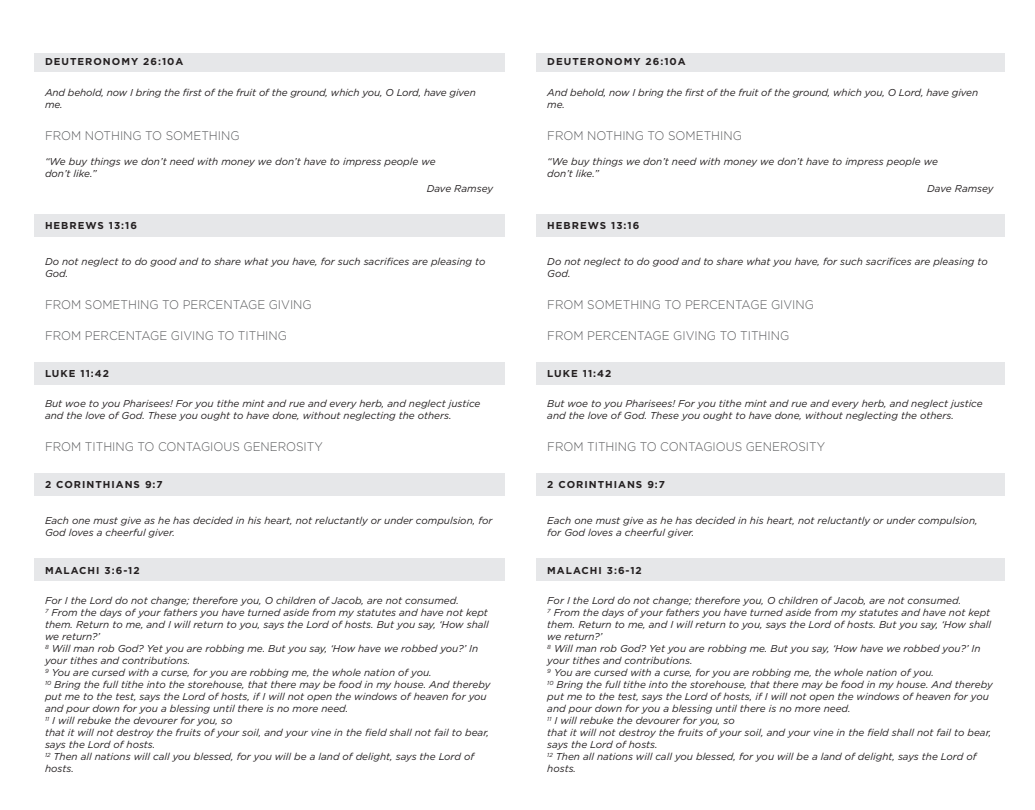
<style>
.page{position:relative;width:1035px;height:810px;background:#fff}
.page>*{position:absolute;margin:0;border:0;box-sizing:border-box;transform-origin:0 0}
.Quote_Indented{font:300 12.5px "Gotham";color:#57585a;scale:.94 1}
.Quote_Indented-2{font:italic 10px/12px "Gotham";color:#231f20}
.Bible_Verse{font:700 10px "Gotham";letter-spacing:.1em;color:#231f20}
.Quote_Citation{font:italic 10px "Gotham";color:#231f20}
</style>
<div class="page">
<div style="left:34px;top:53px;width:470px;height:19px;background:#e6e7e9"></div>
<div style="left:34px;top:214px;width:470px;height:22px;background:#e6e7e9"></div>
<div style="left:34px;top:362px;width:470px;height:23px;background:#e6e7e9"></div>
<div style="left:34px;top:473px;width:470px;height:22px;background:#e6e7e9"></div>
<div style="left:34px;top:558px;width:470px;height:23px;background:#e6e7e9"></div>
<div style="left:536px;top:53px;width:469px;height:19px;background:#e6e7e9"></div>
<div style="left:536px;top:214px;width:469px;height:22px;background:#e6e7e9"></div>
<div style="left:536px;top:362px;width:469px;height:23px;background:#e6e7e9"></div>
<div style="left:536px;top:473px;width:469px;height:22px;background:#e6e7e9"></div>
<div style="left:536px;top:558px;width:469px;height:23px;background:#e6e7e9"></div>
<p class="Bible_Verse" style="left:45px;top:55px;width:140px">DEUTERONOMY 26:10A</p>
<p class="Quote_Indented-2" style="left:45px;top:87px;width:432px">And behold, now I bring the first of the fruit of the ground, which you, O Lord, have given me.</p>
<p class="Quote_Indented" style="left:45px;top:127px;width:209px">FROM NOTHING TO SOMETHING</p>
<p class="Quote_Indented-2" style="left:45px;top:155px;width:392px">“We buy things we don’t need with money we don’t have to impress people we</p>
<p class="Quote_Indented-2" style="left:45px;top:167px;width:53px">don’t like.”</p>
<p class="Quote_Citation" style="left:427px;top:182px;width:68px">Dave Ramsey</p>
<p class="Bible_Verse" style="left:45px;top:219px;width:94px">HEBREWS 13:16</p>
<p class="Quote_Indented-2" style="left:45px;top:256px;width:442px">Do not neglect to do good and to share what you have, for such sacrifices are pleasing to<br>God.</p>
<p class="Quote_Indented" style="left:45px;top:296px;width:285px">FROM SOMETHING TO PERCENTAGE GIVING</p>
<p class="Quote_Indented" style="left:45px;top:328px;width:259px">FROM PERCENTAGE GIVING TO TITHING</p>
<p class="Bible_Verse" style="left:45px;top:367px;width:66px">LUKE 11:42</p>
<p class="Quote_Indented-2" style="left:45px;top:398px;width:437px">But woe to you Pharisees! For you tithe mint and rue and every herb, and neglect justice and the love of God. These you ought to have done, without neglecting the others.</p>
<p class="Quote_Indented" style="left:45px;top:438px;width:297px">FROM TITHING TO CONTAGIOUS GENEROSITY</p>
<p class="Bible_Verse" style="left:45px;top:478px;width:119px">2 CORINTHIANS 9:7</p>
<p class="Quote_Indented-2" style="left:45px;top:515px;width:449px">Each one must give as he has decided in his heart, not reluctantly or under compulsion, for<br>God loves a cheerful giver.</p>
<p class="Bible_Verse" style="left:45px;top:564px;width:96px">MALACHI 3:6-12</p>
<p class="Quote_Indented-2" style="left:45px;top:594px;width:415px">For I the Lord do not change; therefore you, O children of Jacob, are not consumed.</p>
<p class="Quote_Indented-2" style="left:45px;top:606px;width:445px;text-align:justify"><sup>7</sup> From the days of your fathers you have turned aside from my statutes and have not kept them. Return to me, and I will return to you, says the Lord of hosts. But you say, ‘How shall we return?’</p>
<p class="Quote_Indented-2" style="left:45px;top:642px;width:435px"><sup>8</sup> Will man rob God? Yet you are robbing me. But you say, ‘How have we robbed you?’ In your tithes and contributions.</p>
<p class="Quote_Indented-2" style="left:45px;top:666px;width:388px"><sup>9</sup> You are cursed with a curse, for you are robbing me, the whole nation of you.</p>
<p class="Quote_Indented-2" style="left:45px;top:678px;width:447px"><sup>10</sup> Bring the full tithe into the storehouse, that there may be food in my house. And thereby put me to the test, says the Lord of hosts, if I will not open the windows of heaven for you and pour down for you a blessing until there is no more need.</p>
<p class="Quote_Indented-2" style="left:45px;top:714px;width:189px"><sup>11</sup> I will rebuke the devourer for you, so</p>
<p class="Quote_Indented-2" style="left:45px;top:726px;width:446px">that it will not destroy the fruits of your soil, and your vine in the field shall not fail to bear, says the Lord of hosts.</p>
<p class="Quote_Indented-2" style="left:45px;top:750px;width:431px"><sup>12</sup> Then all nations will call you blessed, for you will be a land of delight, says the Lord of hosts.</p>
<p class="Bible_Verse" style="left:547px;top:55px;width:140px">DEUTERONOMY 26:10A</p>
<p class="Quote_Indented-2" style="left:547px;top:87px;width:432px">And behold, now I bring the first of the fruit of the ground, which you, O Lord, have given me.</p>
<p class="Quote_Indented" style="left:547px;top:127px;width:209px">FROM NOTHING TO SOMETHING</p>
<p class="Quote_Indented-2" style="left:547px;top:155px;width:392px">“We buy things we don’t need with money we don’t have to impress people we</p>
<p class="Quote_Indented-2" style="left:547px;top:167px;width:53px">don’t like.”</p>
<p class="Quote_Citation" style="left:927px;top:182px;width:68px">Dave Ramsey</p>
<p class="Bible_Verse" style="left:547px;top:219px;width:94px">HEBREWS 13:16</p>
<p class="Quote_Indented-2" style="left:547px;top:256px;width:442px">Do not neglect to do good and to share what you have, for such sacrifices are pleasing to<br>God.</p>
<p class="Quote_Indented" style="left:547px;top:296px;width:285px">FROM SOMETHING TO PERCENTAGE GIVING</p>
<p class="Quote_Indented" style="left:547px;top:328px;width:259px">FROM PERCENTAGE GIVING TO TITHING</p>
<p class="Bible_Verse" style="left:547px;top:367px;width:66px">LUKE 11:42</p>
<p class="Quote_Indented-2" style="left:547px;top:398px;width:437px">But woe to you Pharisees! For you tithe mint and rue and every herb, and neglect justice and the love of God. These you ought to have done, without neglecting the others.</p>
<p class="Quote_Indented" style="left:547px;top:438px;width:297px">FROM TITHING TO CONTAGIOUS GENEROSITY</p>
<p class="Bible_Verse" style="left:547px;top:478px;width:119px">2 CORINTHIANS 9:7</p>
<p class="Quote_Indented-2" style="left:547px;top:515px;width:432px">Each one must give as he has decided in his heart, not reluctantly or under compulsion, for God loves a cheerful giver.</p>
<p class="Bible_Verse" style="left:547px;top:564px;width:96px">MALACHI 3:6-12</p>
<p class="Quote_Indented-2" style="left:547px;top:594px;width:415px">For I the Lord do not change; therefore you, O children of Jacob, are not consumed.</p>
<p class="Quote_Indented-2" style="left:547px;top:606px;width:445px;text-align:justify"><sup>7</sup> From the days of your fathers you have turned aside from my statutes and have not kept them. Return to me, and I will return to you, says the Lord of hosts. But you say, ‘How shall we return?’</p>
<p class="Quote_Indented-2" style="left:547px;top:642px;width:435px"><sup>8</sup> Will man rob God? Yet you are robbing me. But you say, ‘How have we robbed you?’ In your tithes and contributions.</p>
<p class="Quote_Indented-2" style="left:547px;top:666px;width:388px"><sup>9</sup> You are cursed with a curse, for you are robbing me, the whole nation of you.</p>
<p class="Quote_Indented-2" style="left:547px;top:678px;width:447px"><sup>10</sup> Bring the full tithe into the storehouse, that there may be food in my house. And thereby put me to the test, says the Lord of hosts, if I will not open the windows of heaven for you and pour down for you a blessing until there is no more need.</p>
<p class="Quote_Indented-2" style="left:547px;top:714px;width:189px"><sup>11</sup> I will rebuke the devourer for you, so</p>
<p class="Quote_Indented-2" style="left:547px;top:726px;width:446px">that it will not destroy the fruits of your soil, and your vine in the field shall not fail to bear, says the Lord of hosts.</p>
<p class="Quote_Indented-2" style="left:547px;top:750px;width:431px"><sup>12</sup> Then all nations will call you blessed, for you will be a land of delight, says the Lord of hosts.</p>
</div>
